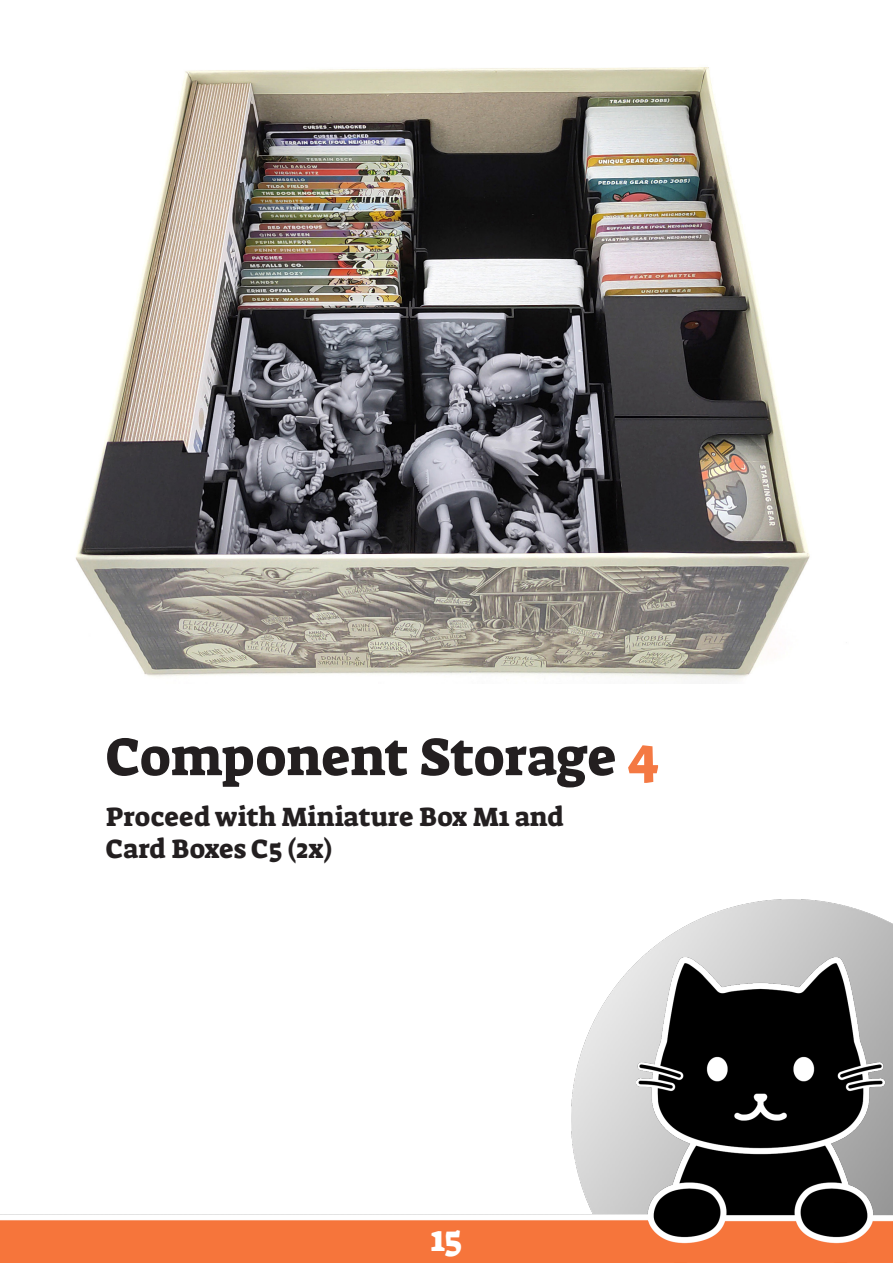
<style>
.page{position:relative;width:893px;height:1263px;background:#fff}
.page>*{position:absolute;margin:0;border:0;box-sizing:border-box;transform-origin:0 0}
.t1{font:54px "Suez One";color:#231f20}
.t2{font:36px "Suez One";color:#fff}
.t3{font:27px "Suez One";color:#231f20}
.s1{color:#f47943}
</style>
<div class="page">
<img style="left:572px;top:899px;width:321px;height:316px">
<img style="left:627px;top:948px;width:266px;height:315px">
<img style="left:0;top:1215px;width:648px;height:48px">
<img style="left:75px;top:67px;width:735px;height:616px">
<p class="t1" style="left:106px;top:722px;width:555px">Component Storage <span class="s1">4</span></p>
<p class="t3" style="left:106px;top:799px;width:459px">Proceed with Miniature Box M1 and</p>
<p class="t3" style="left:106px;top:831px;width:228px">Card Boxes C5 (2x)</p>
<p class="t2" style="left:431px;top:1215px;width:33px">15</p>
</div>
